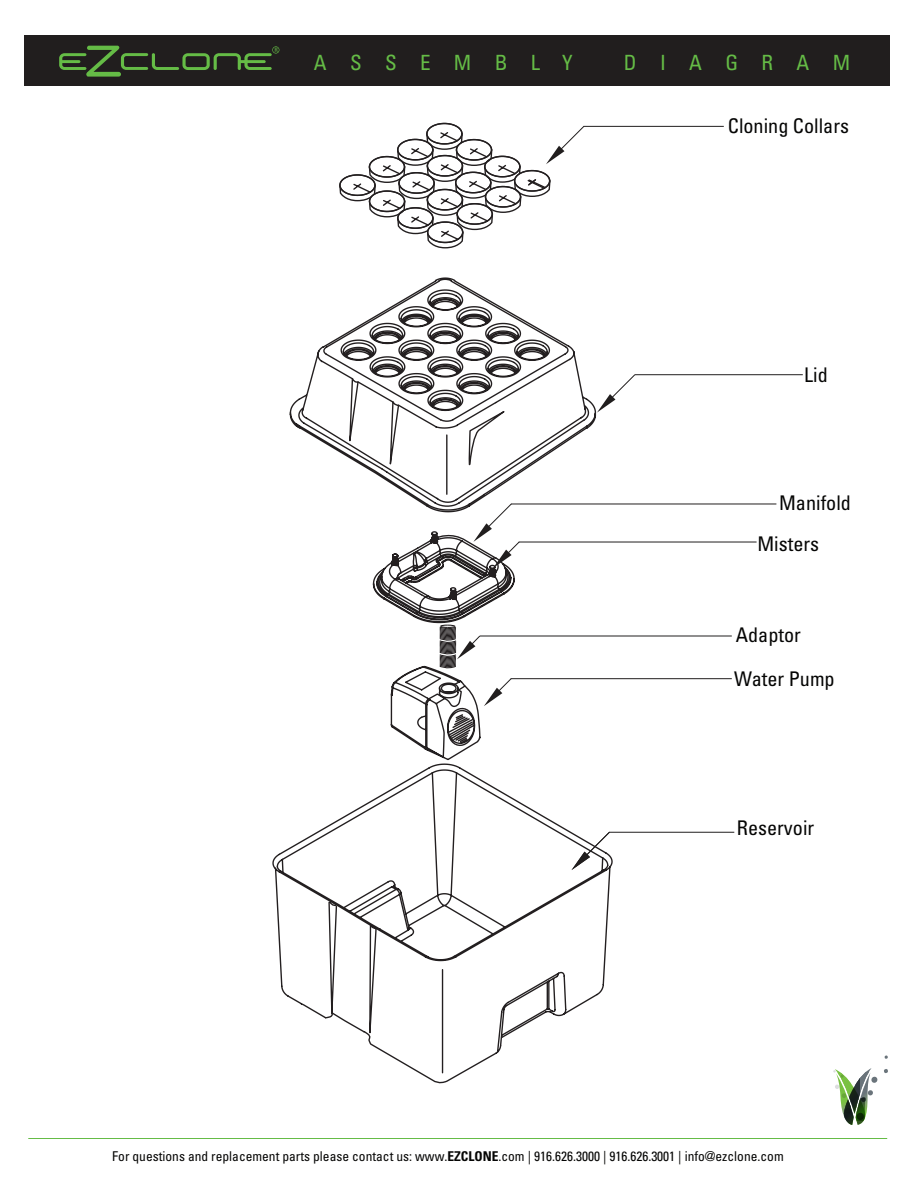
<style>
.page{position:relative;width:918px;height:1188px;background:#fff}
.page>*{position:absolute;margin:0;border:0;box-sizing:border-box;transform-origin:0 0}
.t1{font:condensed 21px "Univers";letter-spacing:1.11em;color:#65bc46}
.t2{font:condensed 20.25px "Univers";color:#050504}
.t3{font:condensed 13.5px "Univers";color:#050504}
.s1{font-weight:700}
</style>
<div class="page">
<svg style="left:613px;top:374px;width:23px;height:28px"></svg>
<hr style="left:635px;top:374px;width:168px;height:1px;background:#211e1e">
<hr style="left:609px;top:832px;width:125px;height:1px;background:#211e1e">
<hr style="left:511px;top:678px;width:221px;height:1px;background:#211e1e">
<hr style="left:480px;top:636px;width:252px;height:1px;background:#211e1e">
<hr style="left:519px;top:542px;width:238px;height:1px;background:#211e1e">
<hr style="left:511px;top:504px;width:265px;height:1px;background:#211e1e">
<hr style="left:584px;top:126px;width:140px;height:1px;background:#211e1e">
<svg style="left:272px;top:307px;width:341px;height:719px"></svg>
<svg style="left:390px;top:278px;width:199px;height:483px"></svg>
<svg style="left:328px;top:377px;width:169px;height:707px"></svg>
<svg style="left:339px;top:122px;width:246px;height:156px"></svg>
<svg style="left:441px;top:399px;width:82px;height:675px"></svg>
<div style="left:24px;top:35px;width:865px;height:50px;background:#211e1e"></div>
<svg style="left:59px;top:46px;width:220px;height:31px"></svg>
<hr style="left:28px;top:1138px;width:859px;height:1px;background:#65bc46">
<svg style="left:884px;top:1069px;width:4px;height:4px"></svg>
<svg style="left:884px;top:1055px;width:4px;height:4px"></svg>
<svg style="left:833px;top:1068px;width:45px;height:57px"></svg>
<svg style="left:439px;top:624px;width:42px;height:46px"></svg>
<h1 class="t1" style="left:314px;top:49px;width:260px">ASSEMBLY</h1>
<h1 class="t1" style="left:624px;top:49px;width:228px">DIAGRAM</h1>
<h2 class="t2" style="left:728px;top:113px;width:123px">Cloning Collars</h2>
<h2 class="t2" style="left:804px;top:362px;width:25px">Lid</h2>
<h2 class="t2" style="left:779px;top:490px;width:73px">Manifold</h2>
<h2 class="t2" style="left:757px;top:531px;width:63px">Misters</h2>
<h2 class="t2" style="left:736px;top:622px;width:67px">Adaptor</h2>
<h2 class="t2" style="left:734px;top:666px;width:102px">Water Pump</h2>
<h2 class="t2" style="left:737px;top:815px;width:79px">Reservoir</h2>
<p class="t3" style="left:112px;top:1147px;width:673px">For questions and replacement parts please contact us: www.<span class="s1">EZCLONE</span>.com | 916.626.3000 | 916.626.3001 | info@ezclone.com</p>
</div>
